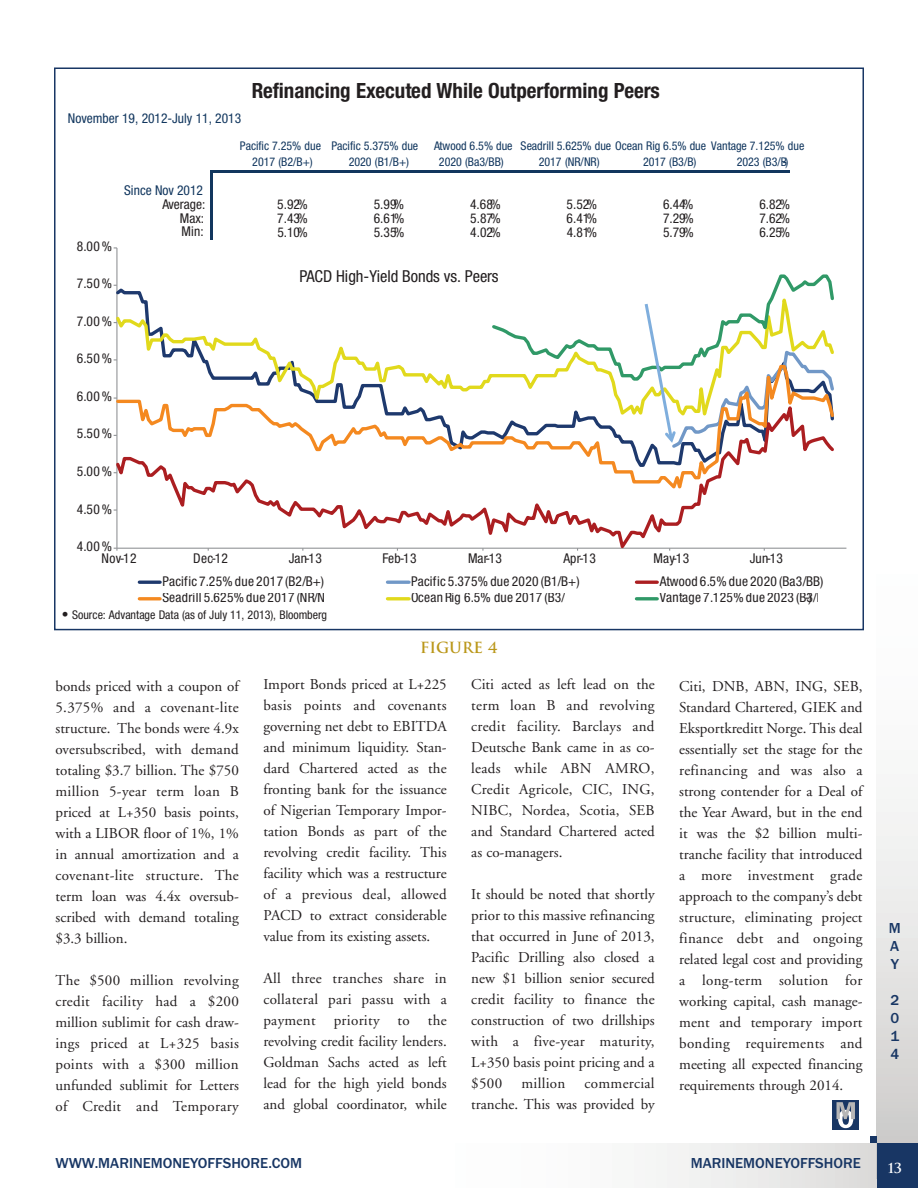
<style>
.page{position:relative;width:918px;height:1188px;background:#fff}
.page>*{position:absolute;margin:0;border:0;box-sizing:border-box;transform-origin:0 0}
.t1{font:700 condensed 21px "Helvetica Neue";color:#231f20}
.t2{font:condensed 16.5px "Helvetica Neue";color:#231f20}
.t3{font:15px/21px "Adobe Garamond";color:#231f20;text-align:justify}
.t4{font:500 15px/18px "Franklin Gothic";color:#183664;text-align:justify}
.t5{font:15px "Adobe Garamond";letter-spacing:.02em;color:#231f20}
.t6{font:700 15px "Trajan";color:#ba9719}
.t7{font:condensed 13.5px "Helvetica Neue";letter-spacing:.025em;color:#231f20}
.t8{font:condensed 13.5px "Helvetica Neue";color:#11365e}
.t9{font:condensed 13.5px "Helvetica Neue";letter-spacing:-.005em;color:#231f20}
.t10{font:700 13.5px "Trajan";color:#fff}
.t11{font:condensed 12px/16.2px "Helvetica Neue";letter-spacing:-.005em;color:#11365e;text-align:center}
.t12{font:condensed 12px "Helvetica Neue";letter-spacing:-.005em;color:#231f20}
.s1{font-size:13.5px}
</style>
<div class="page">
<div style="left:400px;top:1143px;width:512px;height:45px;background:linear-gradient(to right,#fff,#dededc)"></div>
<div style="left:877px;top:474px;width:41px;height:704px;background:linear-gradient(to bottom,#fff,#d3d2d1)"></div>
<div style="left:877px;top:1143px;width:41px;height:45px;background:#183664"></div>
<div style="left:870px;top:1137px;width:7px;height:6px;background:#183664"></div>
<hr style="left:116px;top:248px;width:1px;height:300px;background:#939598">
<hr style="left:117px;top:548px;width:729px;height:1px;background:#939598">
<svg style="left:113px;top:435px;width:724px;height:116px"></svg>
<svg style="left:114px;top:431px;width:722px;height:69px"></svg>
<svg style="left:113px;top:280px;width:376px;height:151px"></svg>
<hr style="left:139px;top:581px;width:21px;height:3px;background:#1e396d">
<hr style="left:387px;top:581px;width:22px;height:3px;background:#7198c7">
<hr style="left:636px;top:581px;width:21px;height:3px;background:#ab1e21">
<hr style="left:139px;top:597px;width:21px;height:3px;background:#f48920">
<hr style="left:387px;top:597px;width:22px;height:3px;background:#e1d91c">
<hr style="left:636px;top:597px;width:21px;height:3px;background:#309967">
<svg style="left:489px;top:274px;width:347px;height:177px"></svg>
<hr style="left:210px;top:170px;width:2px;height:70px;background:#11365e">
<hr style="left:212px;top:170px;width:578px;height:2px;background:#11365e">
<div style="left:832px;top:1100px;width:27px;height:30px;background:#183664"></div>
<svg style="left:837px;top:1102px;width:18px;height:26px"></svg>
<h1 class="t1" style="left:252px;top:83px;width:410px">Refinancing Executed While Outperforming Peers</h1>
<p class="t11" style="left:240px;top:138px;width:83px">Pacific 7.25% due<br>2017 (B2/B+)</p>
<p class="t11" style="left:349px;top:138px;width:71px;text-align:left;text-indent:-17px">Pacific 5.375% due<br>2020 (B1/B+)</p>
<p class="t11" style="left:434px;top:138px;width:80px">Atwood 6.5% due<br>2020 (Ba3/BB)</p>
<p class="t11" style="left:539px;top:138px;width:267px;text-align:left;text-indent:-18px">Seadrill 5.625% due Ocean Rig 6.5% due Vantage 7.125% due<br>2017 (NR/NR)</p>
<p class="t8" style="left:68px;top:113px;width:175px">November 19, 2012-July 11, 2013</p>
<p class="t11" style="left:643px;top:154px;width:55px">2017 (B3/B)</p>
<p class="t11" style="left:737px;top:154px;width:53px">2023 (B3/B-)</p>
<p class="t7" style="left:77px;top:241px;width:37px">8.00 %</p>
<p class="t7" style="left:77px;top:279px;width:37px">7.50 %</p>
<p class="t7" style="left:77px;top:316px;width:37px">7.00 %</p>
<p class="t7" style="left:77px;top:354px;width:37px">6.50 %</p>
<p class="t7" style="left:77px;top:391px;width:37px">6.00 %</p>
<p class="t7" style="left:77px;top:429px;width:37px">5.50 %</p>
<p class="t7" style="left:77px;top:466px;width:37px">5.00 %</p>
<p class="t7" style="left:77px;top:504px;width:37px">4.50 %</p>
<p class="t7" style="left:77px;top:541px;width:37px">4.00 %</p>
<p class="t8" style="left:124px;top:185px;width:80px">Since Nov 2012</p>
<p class="t9" style="left:162px;top:199px;width:44px">Average:</p>
<p class="t7" style="left:277px;top:199px;width:32px">5.92%</p>
<p class="t7" style="left:374px;top:199px;width:32px">5.99%</p>
<p class="t7" style="left:470px;top:199px;width:32px">4.68%</p>
<p class="t7" style="left:567px;top:199px;width:32px">5.52%</p>
<p class="t7" style="left:663px;top:199px;width:32px">6.44%</p>
<p class="t7" style="left:759px;top:199px;width:32px">6.82%</p>
<p class="t7" style="left:180px;top:213px;width:26px">Max:</p>
<p class="t7" style="left:277px;top:213px;width:32px">7.43%</p>
<p class="t7" style="left:374px;top:213px;width:32px">6.61%</p>
<p class="t7" style="left:470px;top:213px;width:32px">5.87%</p>
<p class="t7" style="left:567px;top:213px;width:32px">6.41%</p>
<p class="t7" style="left:663px;top:213px;width:32px">7.29%</p>
<p class="t7" style="left:759px;top:213px;width:32px">7.62%</p>
<p class="t7" style="left:182px;top:227px;width:24px">Min:</p>
<p class="t7" style="left:277px;top:227px;width:32px">5.10%</p>
<p class="t7" style="left:374px;top:227px;width:32px">5.35%</p>
<p class="t7" style="left:470px;top:227px;width:32px">4.02%</p>
<p class="t7" style="left:567px;top:227px;width:32px">4.81%</p>
<p class="t7" style="left:663px;top:227px;width:32px">5.79%</p>
<p class="t7" style="left:759px;top:227px;width:32px">6.25%</p>
<p class="t2" style="left:300px;top:270px;width:200px">PACD High-Yield Bonds vs. Peers</p>
<p class="t7" style="left:102px;top:553px;width:36px">Nov-12</p>
<p class="t7" style="left:193px;top:553px;width:36px">Dec-12</p>
<p class="t7" style="left:289px;top:553px;width:35px">Jan-13</p>
<p class="t7" style="left:383px;top:553px;width:36px">Feb-13</p>
<p class="t7" style="left:468px;top:553px;width:36px">Mar-13</p>
<p class="t7" style="left:564px;top:553px;width:34px">Apr-13</p>
<p class="t7" style="left:653px;top:553px;width:37px">May-13</p>
<p class="t7" style="left:750px;top:553px;width:35px">Jun-13</p>
<p class="t7" style="left:163px;top:576px;width:163px">Pacific 7.25% due 2017 (B2/B+)</p>
<p class="t7" style="left:411px;top:576px;width:170px">Pacific 5.375% due 2020 (B1/B+)</p>
<p class="t7" style="left:660px;top:576px;width:165px">Atwood 6.5% due 2020 (Ba3/BB)</p>
<p class="t7" style="left:163px;top:593px;width:174px">Seadrill 5.625% due 2017 (NR/NR)</p>
<p class="t7" style="left:411px;top:593px;width:162px">Ocean Rig 6.5% due 2017 (B3/B</p>
<p class="t7" style="left:660px;top:593px;width:165px">Vantage 7.125% due 2023 (B-3/B</p>
<p class="t7" style="left:808px;top:593px;width:5px">)</p>
<p class="t12" style="left:62px;top:610px;width:267px"><span class="s1">•</span> Source: Advantage Data (as of July 11, 2013), Bloomberg</p>
<p class="t6" style="left:420px;top:639px;width:79px">FIGURE 4</p>
<p class="t3" style="left:56px;top:677px;width:185px">bonds priced with a coupon of 5.375% and a covenant-lite structure. The bonds were 4.9x oversubscribed, with demand totaling $3.7 billion. The $750 million 5-year term loan B priced at L+350 basis points, with a LIBOR floor of 1%, 1% in annual amortization and a covenant-lite structure. The term loan was 4.4x oversub&shy;scribed with demand totaling $3.3 billion.</p>
<p class="t3" style="left:56px;top:971px;width:185px">The $500 million revolving credit facility had a $200 million sublimit for cash draw&shy;ings priced at L+325 basis points with a $300 million unfunded sublimit for Letters of Credit and Temporary</p>
<p class="t3" style="left:263px;top:675px;width:185px">Import Bonds priced at L+225 basis points and covenants governing net debt to EBITDA and minimum liquidity. Stan&shy;dard Chartered acted as the fronting bank for the issuance of Nigerian Temporary Impor&shy;tation Bonds as part of the revolving credit facility. This facility which was a restructure of a previous deal, allowed PACD to extract considerable value from its existing assets.</p>
<p class="t3" style="left:263px;top:969px;width:185px">All three tranches share in collateral pari passu with a payment priority to the revolving credit facility lenders.<br>Goldman Sachs acted as left lead for the high yield bonds and global coordinator, while</p>
<p class="t3" style="left:471px;top:675px;width:185px">Citi acted as left lead on the term loan B and revolving credit facility. Barclays and Deutsche Bank came in as co&shy;leads while ABN AMRO, Credit Agricole, CIC, ING, NIBC, Nordea, Scotia, SEB and Standard Chartered acted as co-managers.</p>
<p class="t3" style="left:471px;top:885px;width:185px">It should be noted that shortly prior to this massive refinancing that occurred in June of 2013, Pacific Drilling also closed a new $1 billion senior secured credit facility to finance the construction of two drillships with a five-year maturity, L+350 basis point pricing and a $500</p>
<p class="t3" style="left:471px;top:1074px;width:185px;text-align:right">commercial<br>tranche. This was provided by</p>
<p class="t5" style="left:521px;top:1078px;width:45px">million</p>
<p class="t3" style="left:679px;top:677px;width:185px">Citi, DNB, ABN, ING, SEB, Standard Chartered, GIEK and Eksportkreditt Norge. This deal essentially set the stage for the refinancing and was also a strong contender for a Deal of the Year Award, but in the end it was the $2 billion multi&shy;tranche facility that introduced a more investment grade approach to the company’s debt structure, eliminating project finance debt and ongoing related legal cost and providing a long-term solution for working capital, cash manage&shy;ment and temporary import bonding requirements and meeting all expected financing requirements through 2014.</p>
<p class="t4" style="left:56px;top:1154px;width:248px">WWW.MARINEMONEYOFFSHORE.COM</p>
<p class="t4" style="left:691px;top:1154px;width:172px">MARINEMONEYOFFSHORE</p>
<p class="t4" style="left:889px;top:919px;width:14px">M A Y</p>
<p class="t4" style="left:890px;top:991px;width:10px">2<br>0<br>1<br>4</p>
<p class="t10" style="left:888px;top:1161px;width:16px">13</p>
</div>
